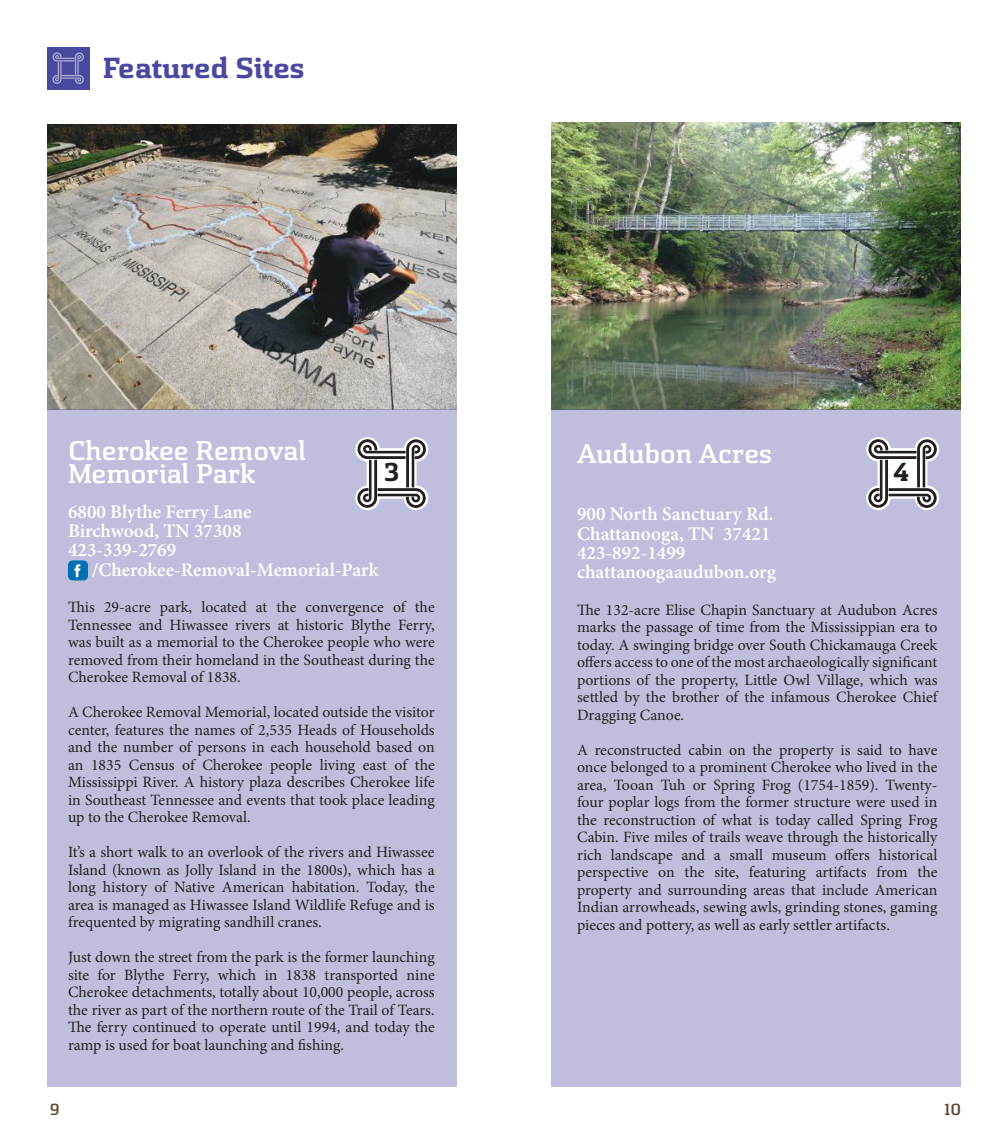
<style>
.page{position:relative;width:1008px;height:1134px;background:#fff}
.page>*{position:absolute;margin:0;border:0;box-sizing:border-box;transform-origin:0 0}
.t1{font:700 28.18px "Chatype";letter-spacing:-.02em;color:#4a49a0}
.t2{font:500 26.25px/22.8px "Chatype";letter-spacing:-.005em;color:#fff}
.t3{font:700 25.2px "Chatype";color:#241f1f}
.t4{font:600 19.25px/19.2px "Minion Pro";color:#fff}
.t5{font:15.75px/17.5px "Minion Pro";color:#241f1f;text-align:justify}
.t6{font:500 15.75px "Chatype";color:#61462d}
</style>
<div class="page">
<img style="left:47px;top:124px;width:410px;height:286px">
<img style="left:551px;top:122px;width:410px;height:288px">
<div style="left:551px;top:410px;width:410px;height:677px;background:#bfbfdd"></div>
<div style="left:47px;top:410px;width:410px;height:677px;background:#bfbfdd"></div>
<svg style="left:355px;top:437px;width:73px;height:73px"></svg>
<svg style="left:866px;top:437px;width:73px;height:73px"></svg>
<div style="left:47px;top:47px;width:42px;height:42px;background:#4a49a0"></div>
<svg style="left:52px;top:52px;width:32px;height:32px"></svg>
<div style="left:68px;top:560px;width:20px;height:20px;background:#0070b5;border-radius:5px"></div>
<svg style="left:74px;top:564px;width:6px;height:13px"></svg>
<h1 class="t1" style="left:103px;top:51px;width:204px">Featured Sites</h1>
<h2 class="t2" style="left:68px;top:440px;width:239px">Cherokee Removal<br>Memorial Park</h2>
<p class="t4" style="left:68px;top:502px;width:185px">6800 Blythe Ferry Lane<br>Birchwood, TN 37308<br>423-339-2769</p>
<p class="t4" style="left:92px;top:560px;width:288px">/Cherokee-Removal-Memorial-Park</p>
<p class="t5" style="left:68px;top:599px;width:368px">This 29-acre park, located at the convergence of the Tennessee and Hiwassee rivers at historic Blythe Ferry, was built as a memorial to the Cherokee people who were removed from their homeland in the Southeast during the Cherokee Removal of 1838.</p>
<p class="t5" style="left:68px;top:704px;width:368px">A Cherokee Removal Memorial, located outside the visitor center, features the names of 2,535 Heads of Households and the number of persons in each household based on an 1835 Census of Cherokee people living east of the Mississippi River. A history plaza describes Cherokee life in Southeast Tennessee and events that took place leading up to the Cherokee Removal.</p>
<p class="t5" style="left:68px;top:844px;width:368px">It’s a short walk to an overlook of the rivers and Hiwassee Island (known as Jolly Island in the 1800s), which has a long history of Native American habitation. Today, the area is managed as Hiwassee Island Wildlife Refuge and is frequented by migrating sandhill cranes.</p>
<p class="t5" style="left:68px;top:949px;width:368px">Just down the street from the park is the former launching site for Blythe Ferry, which in 1838 transported nine Cherokee detachments, totally about 10,000 people, across the river as part of the northern route of the Trail of Tears.<br>The ferry continued to operate until 1994, and today the ramp is used for boat launching and fishing.</p>
<h2 class="t2" style="left:577px;top:443px;width:197px">Audubon Acres</h2>
<h3 class="t3" style="left:384px;top:457px;width:18px">3</h3>
<h3 class="t3" style="left:894px;top:457px;width:17px">4</h3>
<p class="t4" style="left:577px;top:505px;width:200px">900 North Sanctuary Rd.<br>Chattanooga, TN 37421<br>423-892-1499 chattanoogaaudubon.org</p>
<p class="t5" style="left:577px;top:601px;width:362px">The 132-acre Elise Chapin Sanctuary at Audubon Acres marks the passage of time from the Mississippian era to today. A swinging bridge over South Chickamauga Creek offers access to one of the most archaeologically significant portions of the property, Little Owl Village, which was settled by the brother of the infamous Cherokee Chief Dragging Canoe.</p>
<p class="t5" style="left:577px;top:741px;width:362px">A reconstructed cabin on the property is said to have once belonged to a prominent Cherokee who lived in the area, Tooan Tuh or Spring Frog (1754-1859). Twenty&shy;four poplar logs from the former structure were used in the reconstruction of what is today called Spring Frog Cabin. Five miles of trails weave through the historically rich landscape and a small museum offers historical perspective on the site, featuring artifacts from the property and surrounding areas that include American Indian arrowheads, sewing awls, grinding stones, gaming pieces and pottery, as well as early settler artifacts.</p>
<p class="t6" style="left:50px;top:1101px;width:12px">9</p>
<p class="t6" style="left:944px;top:1100px;width:19px">10</p>
</div>
